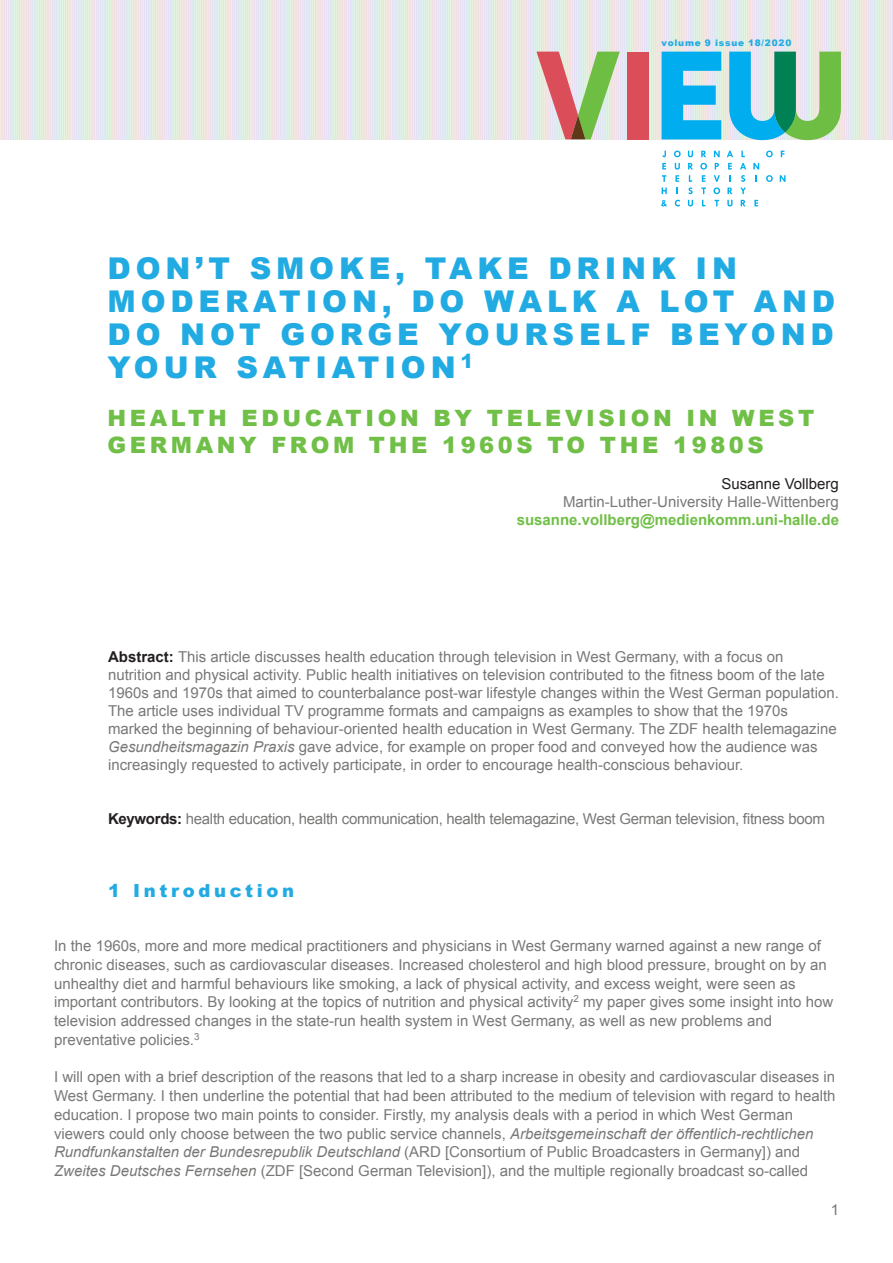
<style>
.page{position:relative;width:893px;height:1263px;background:#fff}
.page>*{position:absolute;margin:0;border:0;box-sizing:border-box;transform-origin:0 0}
.Chap_title{font:900 30px/33px "Arial";letter-spacing:.16em;color:#22abe2}
.Chap_subtitle{font:900 22.5px/27px "Arial";letter-spacing:.16em;color:#70bf47}
.A_head{font:900 18px "Arial";letter-spacing:.2em;color:#22abe2}
.Abstract{font:15px/18px "Arial";color:#797877}
.Body_text_next{font:15px/18.8px "Arial";color:#797877}
.Body_text_first{font:15px/18.8px "Arial";color:#797877}
.Keywords{font:15px "Arial";letter-spacing:-.02em;color:#797877}
.Author_aff{font:15px "Arial";color:#797877}
.Chap_au_aff{font:700 15px "Arial";color:#70bf47}
.Chap_au{font:15px "Arial";color:#231f20}
.Body_text_first-2{font:900 9px "Arial";letter-spacing:.09em;color:#22abe2}
.s1{font-weight:700;color:#231f20}
.s2{font-style:italic}
</style>
<div class="page">
<img style="left:0;top:0;width:893px;height:140px">
<div style="left:627px;top:52px;width:22px;height:87px;background:#db4d58"></div>
<svg style="left:662px;top:52px;width:59px;height:87px;background:#38bbec"></svg>
<svg style="left:729px;top:52px;width:112px;height:88px;background:#70c0ab"></svg>
<svg style="left:701px;top:151px;width:5px;height:6px"></svg>
<svg style="left:714px;top:151px;width:6px;height:6px"></svg>
<svg style="left:741px;top:151px;width:4px;height:6px"></svg>
<svg style="left:766px;top:151px;width:7px;height:6px"></svg>
<svg style="left:781px;top:151px;width:3px;height:6px"></svg>
<svg style="left:715px;top:163px;width:4px;height:6px"></svg>
<svg style="left:740px;top:163px;width:6px;height:6px"></svg>
<svg style="left:753px;top:163px;width:6px;height:6px"></svg>
<svg style="left:700px;top:163px;width:7px;height:19px"></svg>
<svg style="left:741px;top:175px;width:4px;height:7px"></svg>
<svg style="left:766px;top:175px;width:7px;height:7px"></svg>
<svg style="left:780px;top:175px;width:5px;height:7px"></svg>
<svg style="left:701px;top:188px;width:5px;height:6px"></svg>
<svg style="left:713px;top:175px;width:7px;height:19px"></svg>
<svg style="left:740px;top:188px;width:6px;height:6px"></svg>
<svg style="left:702px;top:200px;width:3px;height:6px"></svg>
<svg style="left:715px;top:200px;width:4px;height:6px"></svg>
<svg style="left:741px;top:200px;width:5px;height:6px"></svg>
<svg style="left:754px;top:200px;width:4px;height:6px"></svg>
<svg style="left:662px;top:151px;width:4px;height:6px"></svg>
<svg style="left:662px;top:163px;width:4px;height:6px"></svg>
<svg style="left:662px;top:175px;width:4px;height:7px"></svg>
<svg style="left:662px;top:188px;width:5px;height:6px"></svg>
<svg style="left:661px;top:200px;width:6px;height:6px"></svg>
<svg style="left:674px;top:151px;width:7px;height:6px"></svg>
<svg style="left:675px;top:163px;width:5px;height:19px"></svg>
<svg style="left:675px;top:200px;width:5px;height:6px"></svg>
<svg style="left:688px;top:151px;width:5px;height:6px"></svg>
<svg style="left:688px;top:163px;width:5px;height:6px"></svg>
<svg style="left:688px;top:175px;width:5px;height:19px"></svg>
<svg style="left:688px;top:200px;width:5px;height:6px"></svg>
<svg style="left:727px;top:151px;width:6px;height:6px"></svg>
<svg style="left:728px;top:163px;width:4px;height:6px"></svg>
<svg style="left:729px;top:175px;width:2px;height:7px"></svg>
<svg style="left:727px;top:188px;width:5px;height:6px"></svg>
<svg style="left:727px;top:200px;width:5px;height:6px"></svg>
<svg style="left:536px;top:52px;width:84px;height:87px;background:#c6b79d"></svg>
<p class="Body_text_first-2" style="left:661px;top:37px;width:131px">volume 9 issue 18/2020</p>
<p class="Chap_title" style="left:108px;top:250px;width:729px">DON’T SMOKE, TAKE DRINK IN<br>MODERATION, DO WALK A LOT AND<br>DO NOT GORGE YOURSELF BEYOND<br>YOUR SATIATION<sup>1</sup></p>
<p class="Chap_subtitle" style="left:108px;top:404px;width:708px">HEALTH EDUCATION BY TELEVISION IN WEST<br>GERMANY FROM THE 1960S TO THE 1980S</p>
<p class="Chap_au" style="left:721px;top:474px;width:119px">Susanne Vollberg</p>
<p class="Author_aff" style="left:563px;top:492px;width:277px">Martin-Luther-University Halle-Wittenberg</p>
<p class="Chap_au_aff" style="left:517px;top:510px;width:324px">susanne.vollberg@medienkomm.uni-halle.de</p>
<p class="Abstract" style="left:108px;top:647px;width:732px"><span class="s1">Abstract:</span> This article discusses health education through television in West Germany, with a focus on nutrition and physical activity. Public health initiatives on television contributed to the fitness boom of the late 1960s and 1970s that aimed to counterbalance post-war lifestyle changes within the West German population.<br>The article uses individual TV programme formats and campaigns as examples to show that the 1970s marked the beginning of behaviour-oriented health education in West Germany. The ZDF health telemagazine <span class="s2">Gesundheitsmagazin Praxis</span> gave advice, for example on proper food and conveyed how the audience was increasingly requested to actively participate, in order to encourage health-conscious behaviour.</p>
<p class="Keywords" style="left:108px;top:809px;width:718px"><span class="s1">Keywords:</span> health education, health communication, health telemagazine, West German television, fitness boom</p>
<p class="A_head" style="left:108px;top:878px;width:188px">1 Introduction</p>
<p class="Body_text_first" style="left:54px;top:937px;width:781px">In the 1960s, more and more medical practitioners and physicians in West Germany warned against a new range of chronic diseases, such as cardiovascular diseases. Increased cholesterol and high blood pressure, brought on by an unhealthy diet and harmful behaviours like smoking, a lack of physical activity, and excess weight, were seen as important contributors. By looking at the topics of nutrition and physical activity<sup>2</sup> my paper gives some insight into how television addressed changes in the state-run health system in West Germany, as well as new problems and preventative policies.<sup>3</sup></p>
<p class="Body_text_next" style="left:54px;top:1068px;width:783px">I will open with a brief description of the reasons that led to a sharp increase in obesity and cardiovascular diseases in West Germany. I then underline the potential that had been attributed to the medium of television with regard to health education. I propose two main points to consider. Firstly, my analysis deals with a period in which West German viewers could only choose between the two public service channels, <span class="s2">Arbeitsgemeinschaft der öffentlich-rechtlichen Rundfunkanstalten der Bundesrepublik Deutschland</span> (ARD [Consortium of Public Broadcasters in Germany]) and <span class="s2">Zweites Deutsches Fernsehen</span> (ZDF [Second German Television]), and the multiple regionally broadcast so-called</p>
<p class="Abstract" style="left:831px;top:1201px;width:10px">1</p>
</div>
